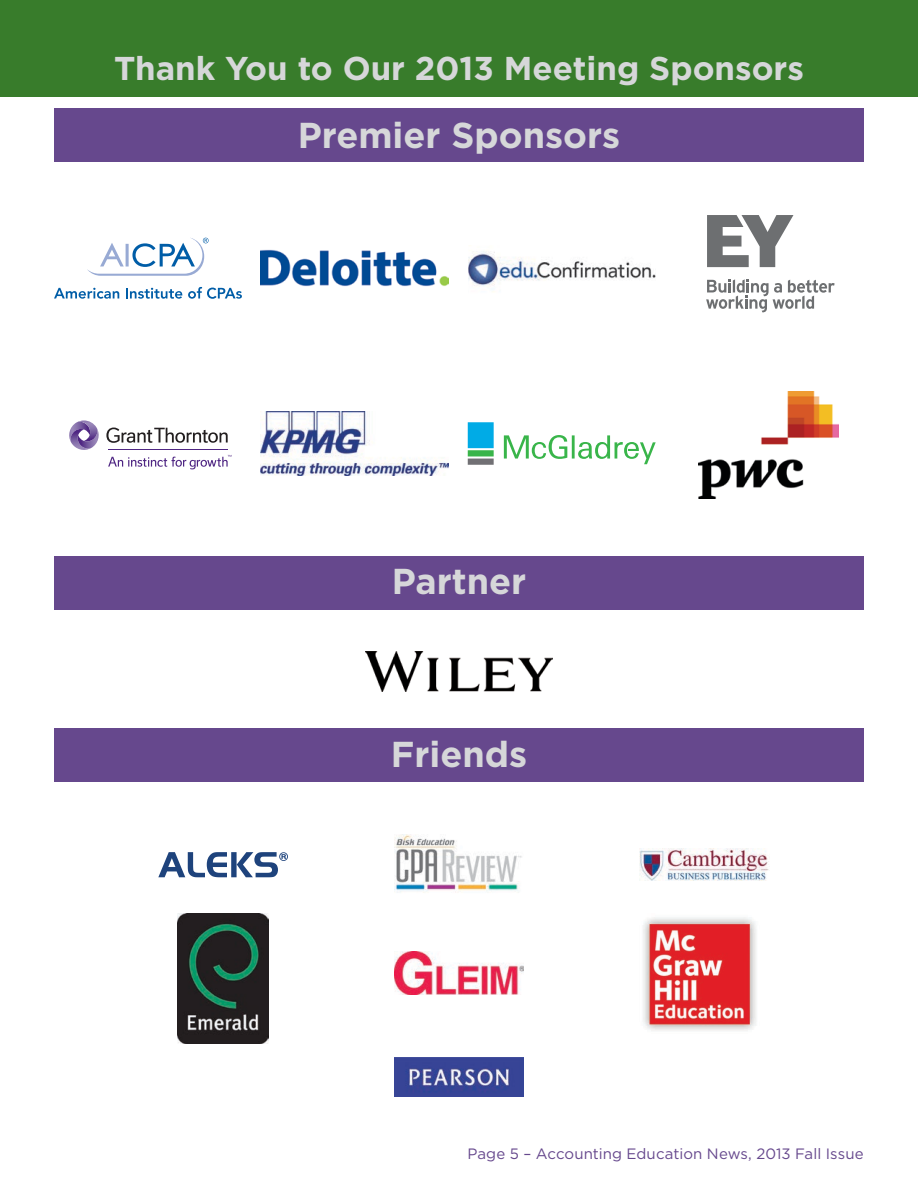
<style>
.page{position:relative;width:918px;height:1188px;background:#fff}
.page>*{position:absolute;margin:0;border:0;box-sizing:border-box;transform-origin:0 0}
.t1{font:700 36px "Gotham";color:#d6d7d9}
.t2{font:700 33px "Gotham";color:#d6d7d9}
.t3{font:15px "Gotham";color:#66488d}
</style>
<div class="page">
<div style="left:0;top:0;width:918px;height:96px;background:#387c2b"></div>
<div style="left:54px;top:108px;width:810px;height:54px;background:#66488d"></div>
<div style="left:54px;top:556px;width:810px;height:54px;background:#66488d"></div>
<div style="left:54px;top:728px;width:810px;height:54px;background:#66488d"></div>
<svg style="left:158px;top:852px;width:130px;height:25px"></svg>
<img style="left:640px;top:849px;width:129px;height:32px">
<img style="left:394px;top:835px;width:128px;height:58px">
<img style="left:178px;top:914px;width:91px;height:129px">
<img style="left:394px;top:952px;width:130px;height:43px">
<img style="left:643px;top:917px;width:113px;height:114px">
<img style="left:394px;top:1058px;width:130px;height:38px">
<img style="left:365px;top:652px;width:188px;height:39px">
<svg style="left:87px;top:238px;width:122px;height:38px"></svg>
<svg style="left:54px;top:288px;width:65px;height:11px"></svg>
<svg style="left:126px;top:288px;width:56px;height:11px"></svg>
<svg style="left:188px;top:287px;width:54px;height:12px"></svg>
<img style="left:261px;top:249px;width:188px;height:38px">
<img style="left:468px;top:251px;width:188px;height:41px">
<svg style="left:707px;top:215px;width:86px;height:52px"></svg>
<svg style="left:706px;top:279px;width:129px;height:33px"></svg>
<svg style="left:69px;top:420px;width:163px;height:49px"></svg>
<hr style="left:109px;top:450px;width:119px;height:1px;background:#4f2683">
<img style="left:261px;top:411px;width:188px;height:65px">
<svg style="left:468px;top:422px;width:26px;height:43px"></svg>
<svg style="left:504px;top:435px;width:152px;height:29px"></svg>
<img style="left:699px;top:392px;width:140px;height:106px">
<h2 class="t2" style="left:114px;top:47px;width:691px">Thank You to Our 2013 Meeting Sponsors</h2>
<h1 class="t1" style="left:298px;top:111px;width:324px">Premier Sponsors</h1>
<h1 class="t1" style="left:392px;top:557px;width:136px">Partner</h1>
<h1 class="t1" style="left:391px;top:731px;width:138px">Friends</h1>
<p class="t3" style="left:467px;top:1145px;width:398px">Page 5 – Accounting Education News, 2013 Fall Issue</p>
</div>
